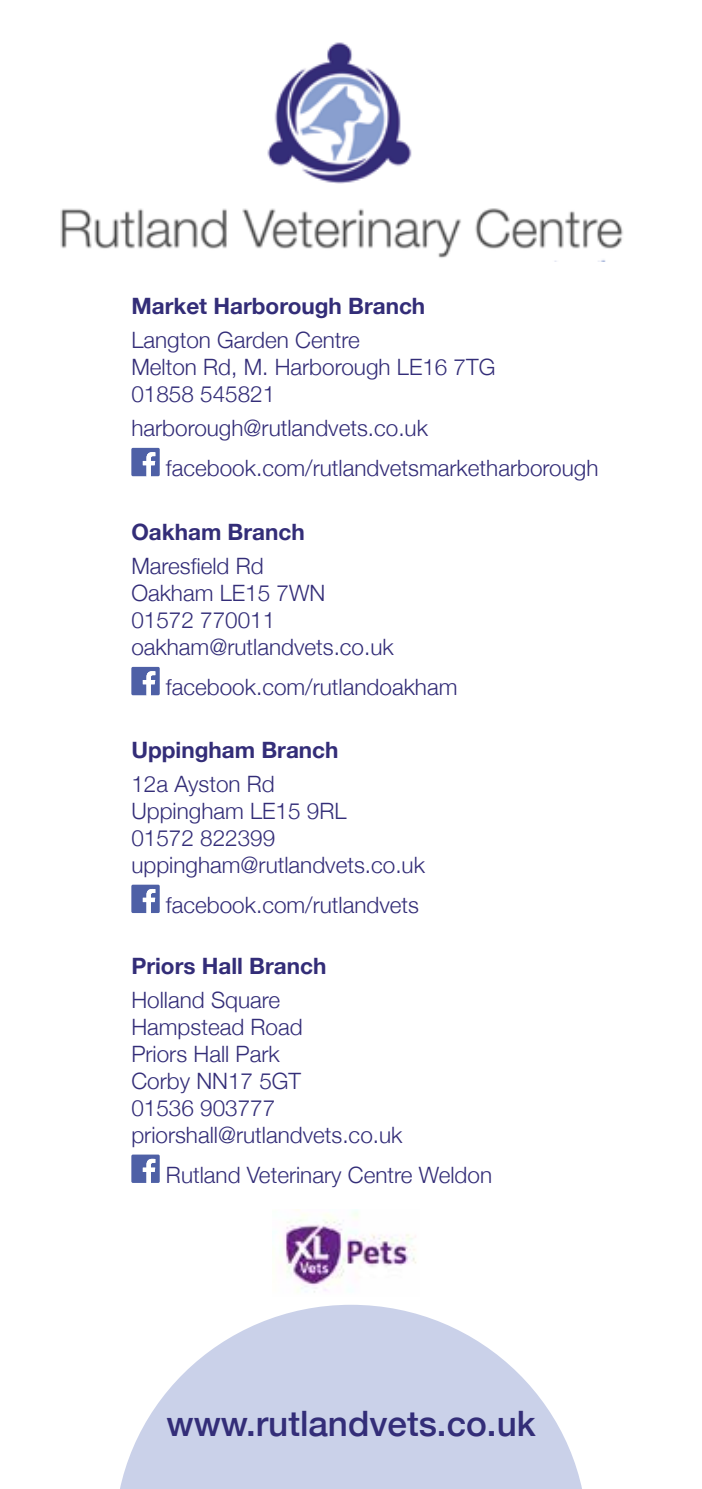
<style>
.page{position:relative;width:702px;height:1489px;background:#fff}
.page>*{position:absolute;margin:0;border:0;box-sizing:border-box;transform-origin:0 0}
.t1{font:500 35px "Helvetica Neue";color:#332d78}
.t2{font:300 22.5px/27px "Helvetica Neue";color:#332d78}
.t3{font:700 22.5px "Helvetica Neue";color:#332d78}
</style>
<div class="page">
<svg style="left:120px;top:1304px;width:462px;height:184px;fill:#cad1e9"></svg>
<svg style="left:131px;top:667px;width:29px;height:28px"></svg>
<svg style="left:131px;top:884px;width:29px;height:29px"></svg>
<svg style="left:131px;top:1154px;width:29px;height:28px"></svg>
<svg style="left:131px;top:448px;width:29px;height:28px"></svg>
<img style="left:284px;top:1209px;width:133px;height:84px">
<img style="left:60px;top:208px;width:563px;height:53px">
<img style="left:267px;top:42px;width:145px;height:142px">
<p class="t3" style="left:131px;top:288px;width:295px">Market Harborough Branch</p>
<p class="t2" style="left:131px;top:325px;width:365px">Langton Garden Centre<br>Melton Rd, M. Harborough LE16 7TG<br>01858 545821</p>
<p class="t2" style="left:166px;top:406px;width:434px;line-height:40px;text-indent:-35px">harborough@rutlandvets.co.uk facebook.com/rutlandvetsmarketharborough</p>
<p class="t3" style="left:131px;top:514px;width:175px">Oakham Branch</p>
<p class="t2" style="left:131px;top:551px;width:264px">Maresfield Rd<br>Oakham LE15 7WN<br>01572 770011 oakham@rutlandvets.co.uk</p>
<p class="t2" style="left:166px;top:672px;width:293px">facebook.com/rutlandoakham</p>
<p class="t3" style="left:131px;top:732px;width:209px">Uppingham Branch</p>
<p class="t2" style="left:131px;top:768px;width:295px">12a Ayston Rd<br>Uppingham LE15 9RL<br>01572 822399 uppingham@rutlandvets.co.uk</p>
<p class="t2" style="left:166px;top:889px;width:254px">facebook.com/rutlandvets</p>
<p class="t3" style="left:131px;top:948px;width:196px">Priors Hall Branch</p>
<p class="t2" style="left:131px;top:984px;width:272px">Holland Square<br>Hampstead Road<br>Priors Hall Park<br>Corby NN17 5GT<br>01536 903777 priorshall@rutlandvets.co.uk</p>
<p class="t2" style="left:166px;top:1159px;width:327px">Rutland Veterinary Centre Weldon</p>
<h1 class="t1" style="left:166px;top:1395px;width:370px">www.rutlandvets.co.uk</h1>
</div>
